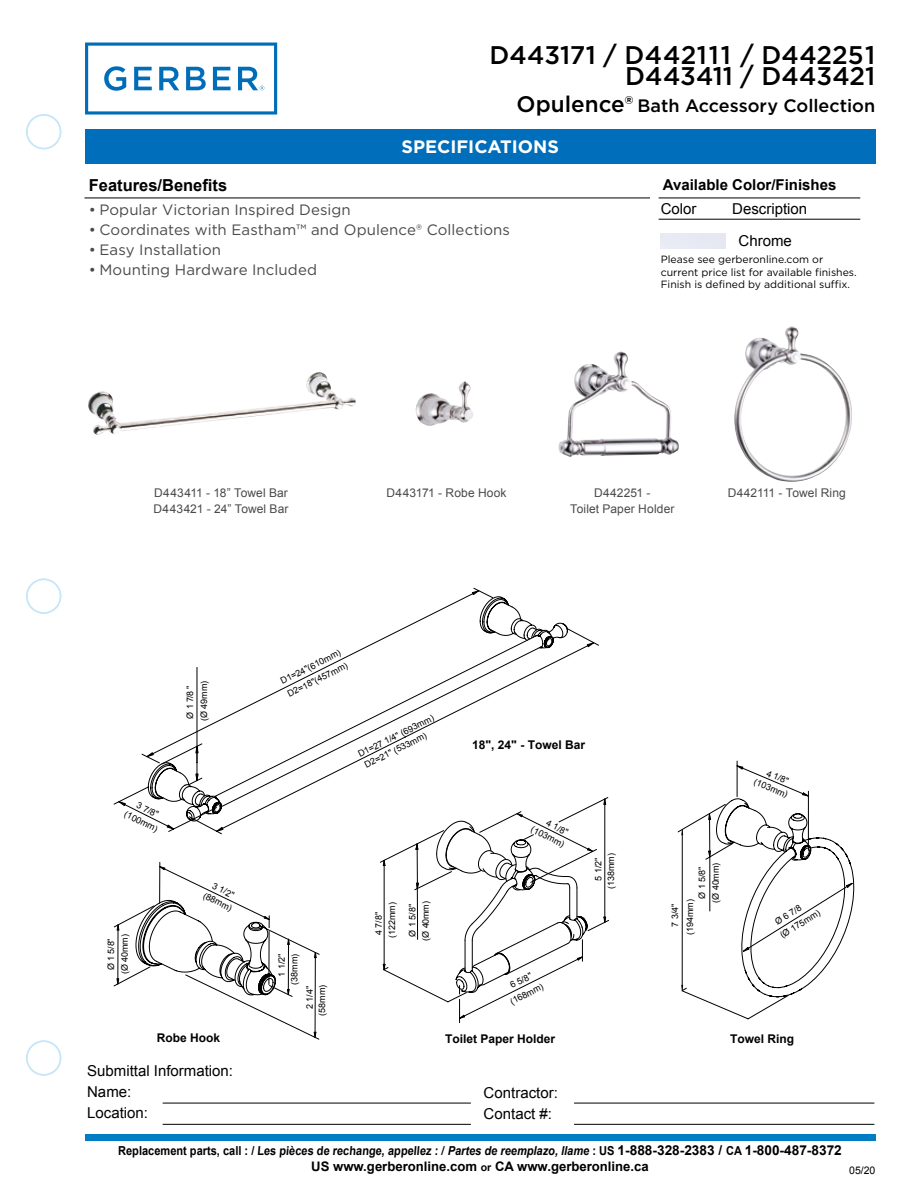
<style>
.page{position:relative;width:918px;height:1188px;background:#fff}
.page>*{position:absolute;margin:0;border:0;box-sizing:border-box;transform-origin:0 0}
.t1{font:500 25.5px/21px "Gotham";letter-spacing:.005em;color:#000;text-align:right}
.t2{font:500 18px "Gotham";color:#000}
.t3{font:700 18px "Gotham";color:#fff}
.t4{font:700 16.5px "Arial";color:#000}
.t5{font:15px "Gotham";letter-spacing:.005em;color:#4c4948}
.t6{font:15px/21.3px "Arial";color:#000}
.t7{font:700 15px "Arial";color:#000}
.t8{font:700 13.2px "Arial";color:#000}
.t9{font:700 12.3px "Arial";color:#000;scale:.89 1}
.t10{font:12px/16.4px "Arial";letter-spacing:.01em;color:#4c4948}
.t11{font:700 12px "Arial";color:#000}
.t12{font:10.5px/12.6px "Gotham";color:#000}
.t13{font:10.5px "Arial";color:#000}
.t14{font:9px/13.2px "Arial";letter-spacing:-.005em;color:#000;text-align:center}
.s1{font-size:22.5px}
.s2{color:#040000}
.s3{font-style:italic}
.s4{font-size:13.65px}
.s5{font-size:10.5px}
</style>
<div class="page">
<div style="left:26px;top:114px;width:35px;height:35px;border:2px solid #c7e6f9;border-radius:50%"></div>
<div style="left:26px;top:1040px;width:35px;height:36px;border:2px solid #c7e6f9;border-radius:50%"></div>
<div style="left:26px;top:579px;width:35px;height:35px;border:2px solid #c7e6f9;border-radius:50%"></div>
<div style="left:85px;top:1135px;width:790px;height:6px;background:#007dc3"></div>
<svg style="left:85px;top:43px;width:192px;height:72px"></svg>
<hr style="left:163px;top:1103px;width:308px;height:1px;background:#000">
<hr style="left:574px;top:1103px;width:300px;height:1px;background:#000">
<hr style="left:163px;top:1124px;width:308px;height:1px;background:#000">
<hr style="left:574px;top:1124px;width:300px;height:1px;background:#000">
<div style="left:85px;top:130px;width:790px;height:34px;background:#006eba"></div>
<hr style="left:659px;top:198px;width:71px;height:1px;background:#000">
<hr style="left:730px;top:198px;width:130px;height:1px;background:#000">
<hr style="left:659px;top:219px;width:71px;height:1px;background:#000">
<hr style="left:730px;top:219px;width:130px;height:1px;background:#000">
<svg style="left:403px;top:588px;width:90px;height:40px"></svg>
<svg style="left:472px;top:590px;width:7px;height:5px"></svg>
<svg style="left:196px;top:628px;width:403px;height:206px"></svg>
<svg style="left:587px;top:642px;width:7px;height:5px"></svg>
<hr style="left:197px;top:667px;width:1px;height:96px;background:#000">
<svg style="left:113px;top:673px;width:200px;height:159px"></svg>
<svg style="left:113px;top:862px;width:207px;height:178px"></svg>
<svg style="left:380px;top:797px;width:229px;height:222px"></svg>
<svg style="left:678px;top:761px;width:176px;height:258px"></svg>
<hr style="left:85px;top:198px;width:565px;height:1px;background:#000">
<img style="left:734px;top:326px;width:118px;height:156px">
<img style="left:558px;top:352px;width:121px;height:105px">
<img style="left:415px;top:381px;width:58px;height:45px">
<img style="left:88px;top:372px;width:268px;height:63px">
<h1 class="t1" style="left:489px;top:44px;width:387px">D443171 / D442111 / D442251<br>D443411 / D443421</h1>
<h2 class="t2" style="left:516px;top:94px;width:360px"><span class="s1">Opulence®</span> Bath Accessory Collection</h2>
<h2 class="t3" style="left:402px;top:135px;width:159px">SPECIFICATIONS</h2>
<h3 class="t4" style="left:89px;top:174px;width:140px">Features/Benefits</h3>
<h3 class="t5" style="left:89px;top:200px;width:264px">• Popular Victorian Inspired Design</h3>
<h3 class="t5" style="left:89px;top:220px;width:423px">• Coordinates with Eastham™ and Opulence® Collections</h3>
<h3 class="t5" style="left:89px;top:240px;width:134px">• Easy Installation</h3>
<h3 class="t5" style="left:89px;top:260px;width:230px">• Mounting Hardware Included</h3>
<h3 class="t7" style="left:663px;top:174px;width:175px">Available Color/Finishes</h3>
<h3 class="t6" style="left:661px;top:198px;width:37px">Color</h3>
<h3 class="t6" style="left:732px;top:193px;width:77px;line-height:32px;text-align:center">Description<br>Chrome</h3>
<p class="t12" style="left:661px;top:253px;width:198px">Please see gerberonline.com or current price list for available finishes.<br>Finish is defined by additional suffix.</p>
<h3 class="t10" style="left:154px;top:485px;width:136px">D443411 - 18” Towel Bar<br>D443421 - 24” Towel Bar</h3>
<h3 class="t10" style="left:387px;top:485px;width:122px">D443171 - Robe Hook</h3>
<h3 class="t10" style="left:594px;top:485px;width:58px">D442251 -</h3>
<h3 class="t10" style="left:728px;top:485px;width:120px">D442111 - Towel Ring</h3>
<h3 class="t10" style="left:570px;top:501px;width:106px">Toilet Paper Holder</h3>
<p class="t14" style="left:183px;top:721px;width:42px;line-height:14.1px;rotate:-90deg"><span class="s2">Ø</span> 1 7/8 " (<span class="s2">Ø</span> 49mm)</p>
<p class="t14" style="left:134px;top:796px;width:37px;rotate:27deg">3 7/8" (100mm)</p>
<p class="t14" style="left:118px;top:974px;width:41px;rotate:-90deg">(<span class="s2">Ø</span> 40mm)</p>
<p class="t14" style="left:104px;top:970px;width:33px;rotate:-90deg"><span class="s2">Ø</span> 1 5/8"</p>
<p class="t14" style="left:216px;top:879px;width:25px;rotate:27deg">3 1/2"</p>
<p class="t14" style="left:207px;top:889px;width:32px;rotate:26deg">(88mm)</p>
<p class="t14" style="left:278px;top:675px;width:68px;line-height:14.5px;text-align:left;rotate:-27deg">D1=24"(610mm)<br>D2=18"(457mm)</p>
<p class="t14" style="left:288px;top:985px;width:33px;rotate:-90deg">(38mm)</p>
<p class="t14" style="left:275px;top:977px;width:25px;rotate:-90deg">1 1/2"</p>
<p class="t14" style="left:316px;top:1016px;width:33px;rotate:-90deg">(58mm)</p>
<p class="t14" style="left:303px;top:1009px;width:25px;rotate:-90deg">2 1/4"</p>
<p class="t14" style="left:356px;top:749px;width:85px;line-height:12.5px;text-align:left;rotate:-27deg">D1=27 1/4" (693mm)<br>D2=21" (533mm)</p>
<h3 class="t11" style="left:472px;top:737px;width:114px">18", 24" - Towel Bar</h3>
<p class="t14" style="left:540px;top:812px;width:37px;line-height:12.6px;text-align:right;rotate:27deg">4 1/8" (103mm)</p>
<p class="t14" style="left:762px;top:764px;width:37px;line-height:12.3px;rotate:23deg">4 1/8" (103mm)</p>
<p class="t14" style="left:592px;top:889px;width:37px;line-height:12.5px;rotate:-90deg">5 1/2" (138mm)</p>
<p class="t14" style="left:709px;top:903px;width:41px;rotate:-90deg">(<span class="s2">Ø</span> 40mm)</p>
<p class="t14" style="left:695px;top:899px;width:33px;rotate:-90deg"><span class="s2">Ø</span> 1 5/8"</p>
<p class="t14" style="left:372px;top:938px;width:37px;text-align:left;text-indent:3px;rotate:-90deg">4 7/8" (122mm)</p>
<p class="t14" style="left:406px;top:941px;width:41px;rotate:-90deg"><span class="s2">Ø</span> 1 5/8" (<span class="s2">Ø</span> 40mm)</p>
<p class="t14" style="left:683px;top:935px;width:38px;rotate:-90deg">(194mm)</p>
<p class="t14" style="left:770px;top:918px;width:47px;line-height:13.8px;text-align:left;text-indent:3px;rotate:-32deg"><span class="s2">Ø</span> 6 7/8<br>(<span class="s2">Ø</span> 175mm)</p>
<p class="t14" style="left:668px;top:927px;width:25px;rotate:-90deg">7 3/4"</p>
<p class="t14" style="left:501px;top:982px;width:37px;line-height:14.7px;rotate:-27deg">6 5/8" (168mm)</p>
<h3 class="t11" style="left:157px;top:1030px;width:65px">Robe Hook</h3>
<h3 class="t11" style="left:445px;top:1031px;width:112px">Toilet Paper Holder</h3>
<h3 class="t11" style="left:730px;top:1031px;width:66px">Towel Ring</h3>
<h3 class="t6" style="left:87px;top:1060px;width:147px">Submittal Information:<br>Name:</h3>
<h3 class="t6" style="left:484px;top:1082px;width:76px">Contractor:</h3>
<h3 class="t6" style="left:87px;top:1102px;width:62px">Location:</h3>
<h3 class="t6" style="left:484px;top:1103px;width:70px">Contact #:</h3>
<h3 class="t9" style="left:118px;top:1143px;width:815px">Replacement parts, call : / Les pièces de rechange, appellez : / <span class="s3">Partes de reemplazo, llame</span> : US <span class="s4">1-888-328-2383 /</span> CA <span class="s4">1-800-487-8372</span></h3>
<h3 class="t8" style="left:311px;top:1158px;width:339px">US www.gerberonline.com <span class="s5">or</span> CA www.gerberonline.ca</h3>
<p class="t13" style="left:849px;top:1163px;width:28px">05/20</p>
</div>
